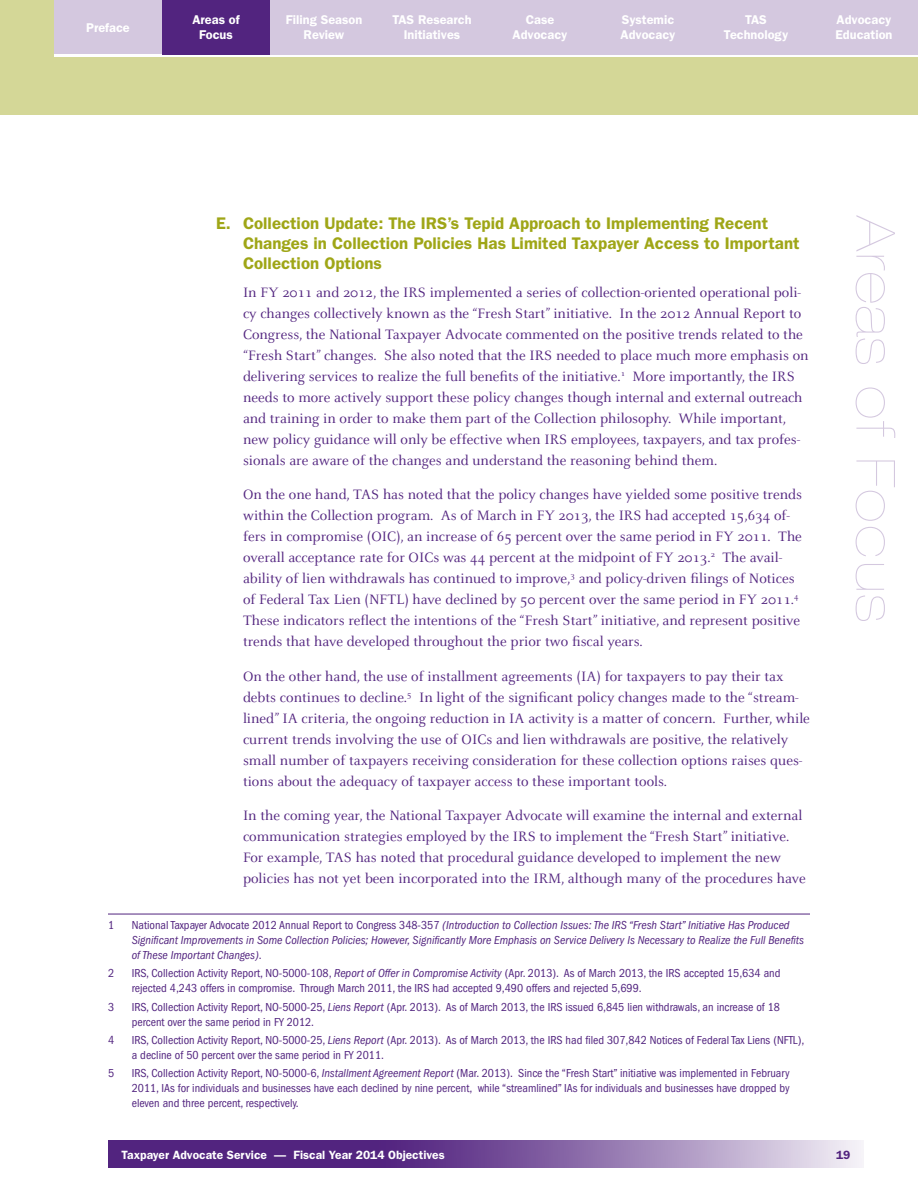
<style>
.page{position:relative;width:918px;height:1188px;background:#fff}
.page>*{position:absolute;margin:0;border:0;box-sizing:border-box;transform-origin:0 0}
.t1{font:900 expanded 54px "Helvetica Neue";letter-spacing:.04em;color:#d4c8df}
.t2{font:600 16.8px/20.2px "Franklin Gothic";color:#9fa617}
.t3{font:15px/21px "Celeste";color:#52247f}
.t4{font:600 12.75px/15px "Franklin Gothic";color:#fff;text-align:center}
.t5{font:condensed 12px/15px "Franklin Gothic";color:#52247f}
.t6{font:italic condensed 12px/15px "Franklin Gothic";color:#52247f}
.t7{font:600 12px "Franklin Gothic";color:#fff}
.t8{font:600 12px "Franklin Gothic";color:#52247f}
.s1{font-style:normal}
.s2{font-style:italic}
</style>
<div class="page">
<svg style="left:108px;top:1141px;width:756px;height:27px;background:#8260a2"></svg>
<div style="left:0;top:0;width:918px;height:114px;background:#d4d797"></div>
<div style="left:54px;top:0;width:108px;height:54px;background:#d4c8df"></div>
<hr style="left:54px;top:54px;width:864px;height:3px;background:#fff">
<div style="left:486px;top:0;width:108px;height:54px;background:#d4c8df"></div>
<div style="left:594px;top:0;width:108px;height:54px;background:#d4c8df"></div>
<div style="left:702px;top:0;width:108px;height:54px;background:#d4c8df"></div>
<div style="left:810px;top:0;width:108px;height:54px;background:#d4c8df"></div>
<div style="left:162px;top:0;width:108px;height:54px;background:#52247f"></div>
<div style="left:270px;top:0;width:108px;height:54px;background:#d4c8df"></div>
<div style="left:378px;top:0;width:108px;height:54px;background:#d4c8df"></div>
<hr style="left:108px;top:914px;width:702px;height:1px;background:#52247f">
<p class="t4" style="left:192px;top:12px;width:49px">Areas of<br>Focus</p>
<p class="t4" style="left:86px;top:20px;width:45px">Preface</p>
<p class="t4" style="left:513px;top:12px;width:56px">Case<br>Advocacy</p>
<p class="t4" style="left:621px;top:12px;width:56px;text-align:left">Systemic<br>Advocacy</p>
<p class="t4" style="left:724px;top:12px;width:66px">TAS<br>Technology</p>
<p class="t4" style="left:836px;top:12px;width:58px;text-align:left">Advocacy<br>Education</p>
<p class="t4" style="left:286px;top:12px;width:78px">Filing Season<br>Review</p>
<p class="t4" style="left:392px;top:12px;width:81px">TAS Research<br>Initiatives</p>
<p class="t2" style="left:243px;top:213px;width:558px;text-indent:-27px">E. Collection Update: The IRS’s Tepid Approach to Implementing Recent<br>Changes in Collection Policies Has Limited Taxpayer Access to Important<br>Collection Options</p>
<p class="t3" style="left:243px;top:282px;width:567px">In FY 2011 and 2012, the IRS implemented a series of collection-oriented operational poli&shy;cy changes collectively known as the “Fresh Start” initiative. In the 2012 Annual Report to Congress, the National Taxpayer Advocate commented on the positive trends related to the “Fresh Start” changes. She also noted that the IRS needed to place much more emphasis on delivering services to realize the full benefits of the initiative. <sup>1</sup> More importantly, the IRS needs to more actively support these policy changes though internal and external outreach and training in order to make them part of the Collection philosophy. While important, new policy guidance will only be effective when IRS employees, taxpayers, and tax profes&shy;sionals are aware of the changes and understand the reasoning behind them.</p>
<p class="t3" style="left:243px;top:485px;width:561px">On the one hand, TAS has noted that the policy changes have yielded some positive trends within the Collection program. As of March in FY 2013, the IRS had accepted 15,634 of&shy;fers in compromise (OIC), an increase of 65 percent over the same period in FY 2011. The overall acceptance rate for OICs was 44 percent at the midpoint of FY 2013. <sup>2</sup> The avail&shy;ability of lien withdrawals has continued to improve,<sup>3</sup> and policy-driven filings of Notices of Federal Tax Lien (NFTL) have declined by 50 percent over the same period in FY 2011. <sup>4<br></sup>These indicators reflect the intentions of the “Fresh Start” initiative, and represent positive trends that have developed throughout the prior two fiscal years.</p>
<p class="t3" style="left:243px;top:666px;width:568px">On the other hand, the use of installment agreements (IA) for taxpayers to pay their tax debts continues to decline. <sup>5</sup> In light of the significant policy changes made to the “stream&shy;lined” IA criteria, the ongoing reduction in IA activity is a matter of concern. Further, while current trends involving the use of OICs and lien withdrawals are positive, the relatively small number of taxpayers receiving consideration for these collection options raises ques&shy;tions about the adequacy of taxpayer access to these important tools.</p>
<p class="t3" style="left:243px;top:806px;width:564px">In the coming year, the National Taxpayer Advocate will examine the internal and external communication strategies employed by the IRS to implement the “Fresh Start” initiative.<br>For example, TAS has noted that procedural guidance developed to implement the new policies has not yet been incorporated into the IRM, although many of the procedures have</p>
<p class="t5" style="left:108px;top:918px;width:8px">1</p>
<p class="t6" style="left:132px;top:918px;width:674px"><span class="s1">National Taxpayer Advocate 2012 Annual Report to Congress 348-357</span> (Introduction to Collection Issues: The IRS “Fresh Start” Initiative Has Produced<br>Significant Improvements in Some Collection Policies; However, Significantly More Emphasis on Service Delivery Is Necessary to Realize the Full Benefits of These Important Changes)<span class="s1">.</span></p>
<p class="t5" style="left:108px;top:966px;width:8px">2</p>
<p class="t5" style="left:132px;top:966px;width:650px">IRS, Collection Activity Report, NO-5000-108, <span class="s2">Report of Offer in Compromise Activity</span> (Apr. 2013). As of March 2013, the IRS accepted 15,634 and rejected 4,243 offers in compromise. Through March 2011, the IRS had accepted 9,490 offers and rejected 5,699.</p>
<p class="t5" style="left:108px;top:999px;width:8px">3</p>
<p class="t5" style="left:132px;top:999px;width:650px">IRS, Collection Activity Report, NO-5000-25, <span class="s2">Liens Report</span> (Apr. 2013). As of March 2013, the IRS issued 6,845 lien withdrawals, an increase of 18 percent over the same period in FY 2012.</p>
<p class="t5" style="left:108px;top:1032px;width:8px">4</p>
<p class="t5" style="left:132px;top:1032px;width:674px">IRS, Collection Activity Report, NO-5000-25, <span class="s2">Liens Report</span> (Apr. 2013). As of March 2013, the IRS had filed 307,842 Notices of Federal Tax Liens (NFTL), a decline of 50 percent over the same period in FY 2011.</p>
<p class="t5" style="left:108px;top:1066px;width:8px">5</p>
<p class="t5" style="left:132px;top:1066px;width:659px;text-align:justify">IRS, Collection Activity Report, NO-5000-6, <span class="s2">Installment Agreement Report</span> (Mar. 2013). Since the “Fresh Start” initiative was implemented in February 2011, IAs for individuals and businesses have each declined by nine percent, while “streamlined” IAs for individuals and businesses have dropped by eleven and three percent, respectively.</p>
<h1 class="t1" style="left:907px;top:216px;width:407px;rotate:90deg">Areas of Focus</h1>
<p class="t7" style="left:122px;top:1148px;width:325px">Taxpayer Advocate Service — Fiscal Year 2014 Objectives</p>
<p class="t8" style="left:836px;top:1148px;width:16px">19</p>
</div>
